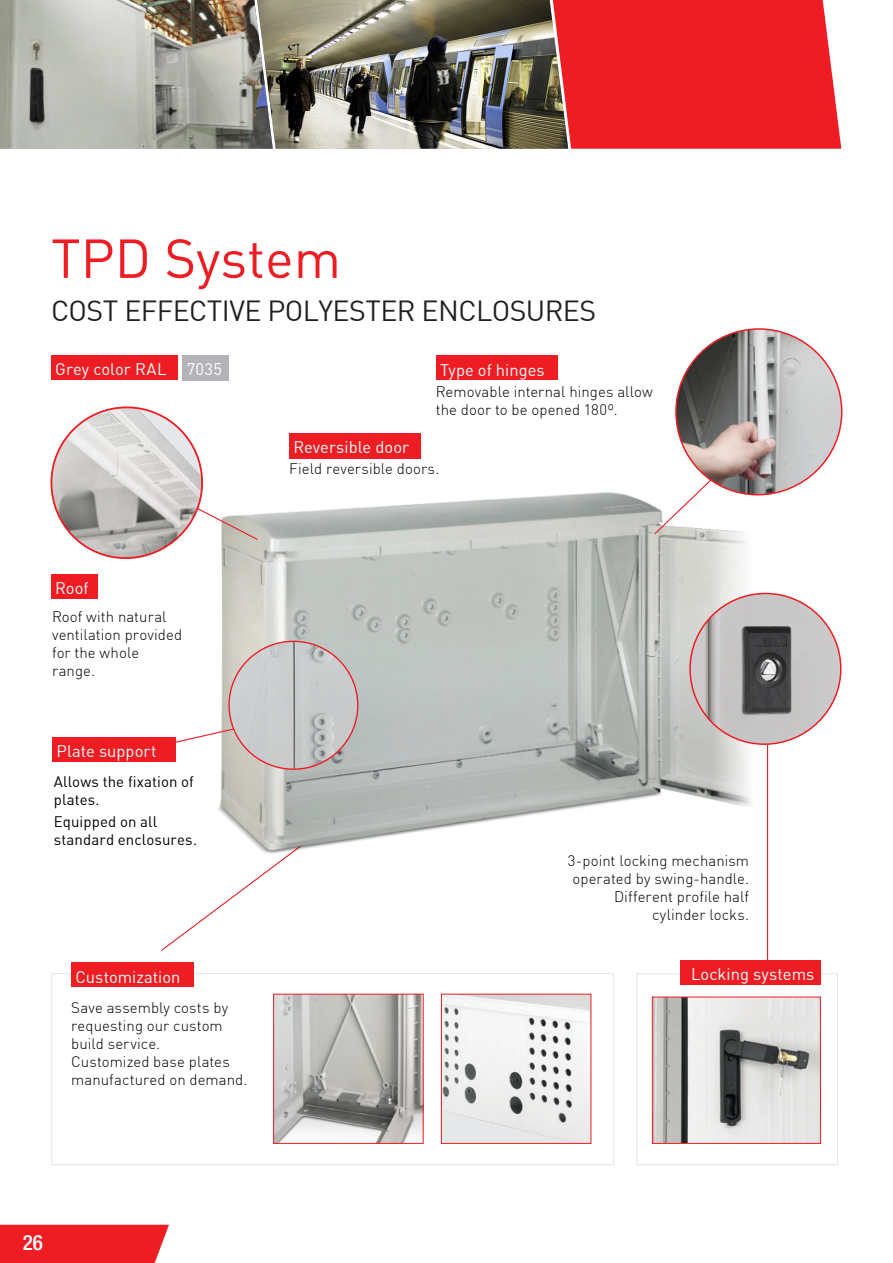
<style>
.page{position:relative;width:893px;height:1263px;background:#fff}
.page>*{position:absolute;margin:0;border:0;box-sizing:border-box;transform-origin:0 0}
._01-TITRE{font:54px "DINREGULAR";color:#ee1d23}
._01-Sous-titre{font:28.5px "DINREGULAR";letter-spacing:-.02em;color:#231f20}
.t1{font:500 condensed 21px "Helvetica Neue";color:#fff}
.Titre_rectangle{font:16.5px "DINREGULAR";color:#fff}
.Descriptif{font:300 15px/18px "DIN";letter-spacing:.005em;color:#000}
.Descriptif-2{font:15px/18px "DINREGULAR";letter-spacing:.005em;color:#000}
</style>
<div class="page">
<div style="left:0;top:1225px;width:169px;height:38px;background:#ee1d23"></div>
<svg style="left:161px;top:882px;width:93px;height:69px"></svg>
<img style="left:201px;top:463px;width:603px;height:419px">
<img style="left:273px;top:0;width:280px;height:149px">
<svg style="left:553px;top:0;width:288px;height:149px;background:#eb272c"></svg>
<img style="left:0;top:0;width:273px;height:149px">
<svg style="left:653px;top:464px;width:74px;height:71px"></svg>
<img style="left:676px;top:329px;width:166px;height:166px;border-radius:83px">
<div style="left:51px;top:973px;width:563px;height:192px;border:1px solid #e6e7e9"></div>
<img style="left:275px;top:996px;width:147px;height:146px">
<div style="left:273px;top:994px;width:151px;height:150px;border:1px solid #ee1d23"></div>
<img style="left:443px;top:996px;width:146px;height:146px">
<div style="left:441px;top:994px;width:150px;height:150px;border:1px solid #ee1d23"></div>
<div style="left:182px;top:355px;width:47px;height:25px;background:#b2b4b7"></div>
<svg style="left:176px;top:726px;width:53px;height:29px"></svg>
<img style="left:229px;top:641px;width:128px;height:128px">
<img style="left:654px;top:998px;width:165px;height:144px">
<div style="left:652px;top:996px;width:169px;height:148px;border:1px solid #ee1d23"></div>
<svg style="left:175px;top:482px;width:84px;height:59px"></svg>
<img style="left:51px;top:407px;width:151px;height:151px;border-radius:75px">
<div style="left:636px;top:973px;width:202px;height:192px;border:1px solid #e6e7e9"></div>
<hr style="left:767px;top:745px;width:1px;height:221px;background:#ee1d23">
<img style="left:690px;top:593px;width:151px;height:151px;border-radius:75px">
<div style="left:51px;top:574px;width:47px;height:25px;background:#ee1d23"></div>
<div style="left:52px;top:737px;width:124px;height:25px;background:#ee1d23"></div>
<div style="left:71px;top:962px;width:122px;height:25px;background:#ee1d23"></div>
<div style="left:680px;top:960px;width:141px;height:24px;background:#ee1d23"></div>
<div style="left:436px;top:355px;width:121px;height:25px;background:#ee1d23"></div>
<div style="left:51px;top:355px;width:127px;height:25px;background:#ee1d23"></div>
<div style="left:289px;top:433px;width:132px;height:25px;background:#ee1d23"></div>
<p class="_01-TITRE" style="left:51px;top:225px;width:292px">TPD System</p>
<p class="_01-Sous-titre" style="left:51px;top:292px;width:547px">COST EFFECTIVE POLYESTER ENCLOSURES</p>
<p class="Titre_rectangle" style="left:55px;top:359px;width:113px">Grey color RAL</p>
<p class="Titre_rectangle" style="left:187px;top:359px;width:37px">7035</p>
<p class="Titre_rectangle" style="left:55px;top:578px;width:35px">Roof</p>
<p class="Descriptif" style="left:52px;top:607px;width:132px">Roof with natural ventilation provided for the whole range.</p>
<p class="Titre_rectangle" style="left:56px;top:741px;width:102px">Plate support</p>
<p class="Descriptif-2" style="left:54px;top:772px;width:142px">Allows the fixation of plates.</p>
<p class="Descriptif-2" style="left:54px;top:813px;width:145px">Equipped on all standard enclosures.</p>
<p class="Titre_rectangle" style="left:75px;top:966px;width:107px">Customization</p>
<p class="Descriptif" style="left:71px;top:998px;width:158px">Save assembly costs by requesting our custom build service.</p>
<p class="Descriptif" style="left:71px;top:1052px;width:178px">Customized base plates manufactured on demand.</p>
<p class="Titre_rectangle" style="left:440px;top:359px;width:106px">Type of hinges</p>
<p class="Descriptif" style="left:436px;top:382px;width:218px">Removable internal hinges allow the door to be opened 180º.</p>
<p class="Titre_rectangle" style="left:293px;top:437px;width:117px">Reversible door</p>
<p class="Descriptif" style="left:289px;top:460px;width:152px">Field reversible doors.</p>
<p class="Descriptif" style="left:568px;top:852px;width:183px;text-align:center">3-point locking mechanism operated by swing-handle.</p>
<p class="Descriptif" style="left:614px;top:888px;width:137px;text-align:right">Different profile half cylinder locks.</p>
<p class="Titre_rectangle" style="left:691px;top:964px;width:125px">Locking systems</p>
<h3 class="t1" style="left:23px;top:1230px;width:22px">26</h3>
</div>
